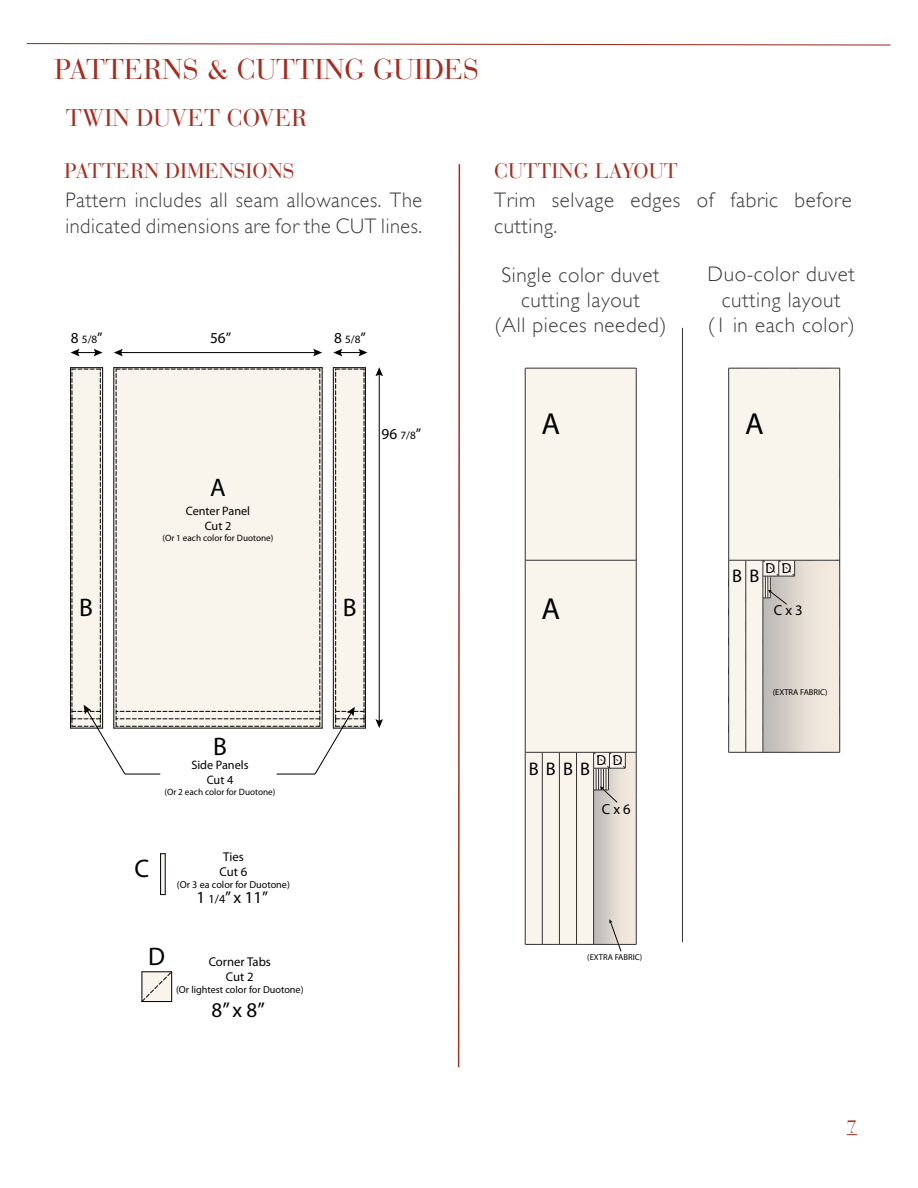
<style>
.page{position:relative;width:918px;height:1188px;background:#fff}
.page>*{position:absolute;margin:0;border:0;box-sizing:border-box;transform-origin:0 0}
.t1{font:30.45px "Myriad Pro";color:#000}
.t2{font:28.5px "Bauer Bodoni Std";color:#a42e22}
.t3{font:25.5px "Myriad Pro";color:#000}
.t4{font:24px "Bauer Bodoni Std";color:#a42e22}
.t5{font:300 21px/25.2px "Gill Sans";letter-spacing:.03em;color:#3a3b3a}
.t6{font:300 21px/25.2px "Gill Sans";letter-spacing:.03em;color:#3a3b3a;scale:.96 1}
.t7{font:21px "Bauer Bodoni Std";color:#a42e22}
.t8{font:21px "Myriad Pro";color:#000}
.t9{font:18.3px "Myriad Pro";color:#000}
.t10{font:18px "Bauer Bodoni Std";color:#a42e22}
.t11{font:16.8px "Myriad Pro";color:#000}
.t12{font:15.3px "Myriad Pro";color:#000}
.t13{font:14.55px "Myriad Pro";color:#000}
.t14{font:12.75px/15.3px "Myriad Pro";color:#000}
.t15{font:12.3px/14.7px "Myriad Pro";color:#000;text-align:center}
.t16{font:11.25px "Myriad Pro";color:#000}
.t17{font:10.2px "Myriad Pro";color:#000}
.t18{font:9.15px "Myriad Pro";color:#000}
.t19{font:8.55px "Myriad Pro";color:#000}
.s1{font-size:15.3px}
.s2{font-size:11.25px}
.s3{font-size:12.3px}
</style>
<div class="page">
<svg style="left:27px;top:43px;width:864px;height:3px"></svg>
<svg style="left:457px;top:164px;width:4px;height:904px"></svg>
<svg style="left:161px;top:854px;width:4px;height:40px"></svg>
<hr style="left:114px;top:367px;width:208px;height:1px;background:#000">
<hr style="left:333px;top:367px;width:32px;height:1px;background:#000">
<hr style="left:365px;top:368px;width:1px;height:360px;background:#000">
<hr style="left:71px;top:367px;width:32px;height:1px;background:#000">
<hr style="left:70px;top:368px;width:1px;height:360px;background:#000">
<hr style="left:165px;top:854px;width:1px;height:41px;background:#000">
<hr style="left:160px;top:854px;width:1px;height:41px;background:#000">
<svg style="left:141px;top:971px;width:31px;height:31px"></svg>
<hr style="left:171px;top:972px;width:1px;height:30px;background:#000">
<hr style="left:120px;top:352px;width:196px;height:1px;background:#000">
<svg style="left:114px;top:349px;width:9px;height:7px"></svg>
<svg style="left:313px;top:349px;width:9px;height:7px"></svg>
<svg style="left:71px;top:349px;width:32px;height:7px"></svg>
<hr style="left:379px;top:373px;width:1px;height:349px;background:#000">
<svg style="left:375px;top:719px;width:8px;height:9px"></svg>
<svg style="left:375px;top:367px;width:8px;height:9px"></svg>
<svg style="left:333px;top:349px;width:35px;height:7px"></svg>
<svg style="left:71px;top:368px;width:294px;height:407px"></svg>
<hr style="left:682px;top:328px;width:1px;height:614px;background:#333">
<div style="left:525px;top:368px;width:111px;height:192px;background:#f9f5ed"></div>
<hr style="left:636px;top:752px;width:1px;height:44px;background:#333">
<hr style="left:636px;top:796px;width:1px;height:72px;background:#333">
<hr style="left:636px;top:868px;width:1px;height:76px;background:#333">
<hr style="left:525px;top:368px;width:111px;height:1px;background:#333">
<hr style="left:636px;top:368px;width:1px;height:192px;background:#333">
<hr style="left:525px;top:368px;width:1px;height:192px;background:#333">
<hr style="left:636px;top:560px;width:1px;height:192px;background:#333">
<hr style="left:728px;top:368px;width:1px;height:192px;background:#333">
<hr style="left:728px;top:560px;width:1px;height:192px;background:#333">
<svg style="left:729px;top:368px;width:111px;height:385px;background:#eae5de"></svg>
<svg style="left:525px;top:560px;width:111px;height:392px;background:#ece8e1"></svg>
<p class="t2" style="left:54px;top:53px;width:427px">PATTERNS &amp; CUTTING GUIDES</p>
<p class="t4" style="left:66px;top:104px;width:243px">TWIN DUVET COVER</p>
<p class="t7" style="left:64px;top:159px;width:232px">PATTERN DIMENSIONS</p>
<p class="t7" style="left:494px;top:159px;width:185px">CUTTING LAYOUT</p>
<p class="t5" style="left:494px;top:188px;width:359px">Trim selvage edges of fabric before cutting.</p>
<p class="t6" style="left:65px;top:188px;width:373px">Pattern includes all seam allowances. The indicated dimensions are for the CUT lines.</p>
<p class="t16" style="left:71px;top:332px;width:33px"><span class="s1">8</span> 5/8<span class="s1">”</span></p>
<p class="t12" style="left:210px;top:328px;width:23px">56”</p>
<p class="t16" style="left:334px;top:332px;width:33px"><span class="s1">8</span> 5/8<span class="s1">”</span></p>
<p class="t3" style="left:210px;top:472px;width:17px">A</p>
<p class="t15" style="left:186px;top:503px;width:66px">Center Panel<br>Cut 2</p>
<p class="t18" style="left:163px;top:532px;width:112px">(Or 1 each color for Duotone)</p>
<p class="t3" style="left:79px;top:591px;width:15px">B</p>
<p class="t3" style="left:343px;top:591px;width:15px">B</p>
<p class="t12" style="left:382px;top:424px;width:41px">96 <span class="s2">7/8</span>”</p>
<p class="t3" style="left:213px;top:731px;width:15px">B</p>
<p class="t15" style="left:191px;top:758px;width:59px">Side Panels<br>Cut 4</p>
<p class="t18" style="left:165px;top:786px;width:112px">(Or 2 each color for Duotone)</p>
<p class="t3" style="left:135px;top:853px;width:16px">C</p>
<p class="t14" style="left:220px;top:849px;width:29px">Ties<br>Cut 6</p>
<p class="t17" style="left:177px;top:879px;width:114px">(Or 3 ea color for Duotone)</p>
<p class="t11" style="left:196px;top:887px;width:73px">1 <span class="s3">1/4</span>” x 11”</p>
<p class="t3" style="left:148px;top:941px;width:18px">D</p>
<p class="t14" style="left:209px;top:954px;width:64px;text-align:center">Corner Tabs<br>Cut 2</p>
<p class="t17" style="left:176px;top:984px;width:129px">(Or lightest color for Duotone)</p>
<p class="t8" style="left:212px;top:997px;width:55px">8” x 8”</p>
<p class="t5" style="left:501px;top:262px;width:160px">Single color duvet</p>
<p class="t5" style="left:521px;top:288px;width:120px">cutting layout</p>
<p class="t5" style="left:495px;top:313px;width:173px">(All pieces needed)</p>
<p class="t1" style="left:542px;top:405px;width:20px">A</p>
<p class="t5" style="left:708px;top:262px;width:149px">Duo-color duvet</p>
<p class="t5" style="left:722px;top:287px;width:120px">cutting layout</p>
<p class="t5" style="left:708px;top:312px;width:148px">(1 in each color)</p>
<p class="t1" style="left:745px;top:405px;width:20px">A</p>
<p class="t1" style="left:542px;top:590px;width:20px">A</p>
<p class="t9" style="left:529px;top:757px;width:63px">BBBB</p>
<p class="t13" style="left:596px;top:751px;width:28px">D D</p>
<p class="t13" style="left:602px;top:800px;width:30px">C x 6</p>
<p class="t13" style="left:765px;top:559px;width:28px">D D</p>
<p class="t13" style="left:774px;top:601px;width:30px">C x 3</p>
<p class="t9" style="left:732px;top:565px;width:29px">B B</p>
<p class="t19" style="left:773px;top:686px;width:56px">(EXTRA FABRIC)</p>
<p class="t19" style="left:587px;top:952px;width:56px">(EXTRA FABRIC)</p>
<p class="t10" style="left:847px;top:1116px;width:12px">7</p>
</div>
